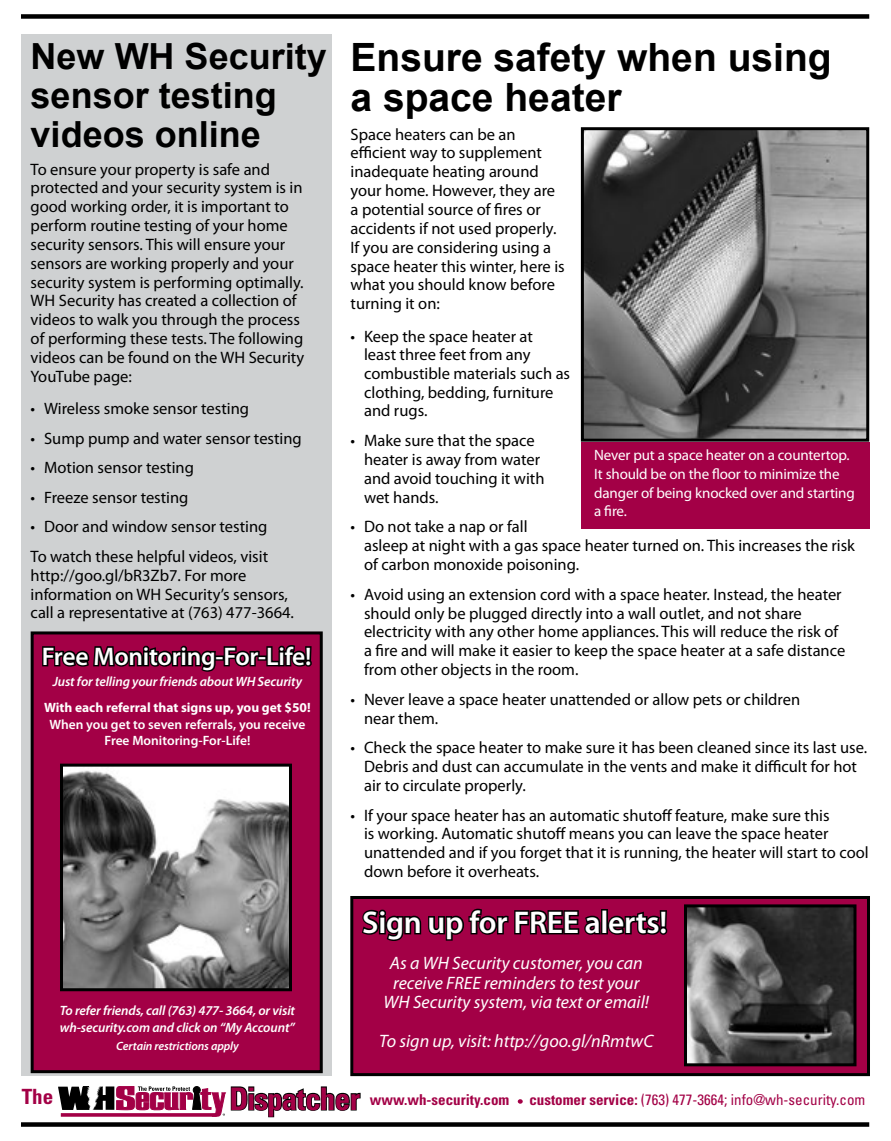
<style>
.page{position:relative;width:891px;height:1141px;background:#fff}
.page>*{position:absolute;margin:0;border:0;box-sizing:border-box;transform-origin:0 0}
.t1{font:700 39px/40.5px "Arial";color:#000}
.t2{font:700 36px/39px "Arial";color:#000}
.t3{font:600 31.5px "Myriad Pro";letter-spacing:-.01em;color:#fff}
.t4{font:600 25.5px "Myriad Pro";letter-spacing:-.01em;color:#fff}
.t5{font:700 condensed 21px "Univers LT Std";color:#a30046}
.t6{font:italic 18px/19.5px "Myriad Pro";color:#fff;text-align:center}
.t7{font:16.65px/18.9px "Myriad Pro";color:#000}
.t8{font:16.5px/18.8px "Myriad Pro";color:#000}
.t9{font:15px/18.8px "Myriad Pro";letter-spacing:-.01em;color:#fff}
.t10{font:condensed 15px "Univers LT Std";color:#a30046}
.t11{font:700 condensed 15px "Univers LT Std";color:#a30046}
.t12{font:italic 600 13.5px/16.5px "Myriad Pro";letter-spacing:-.01em;color:#fff}
.t13{font:600 13.5px/16.5px "Myriad Pro";color:#fff;text-align:center}
.t14{font:700 13.5px "Myriad Pro";color:#fff}
.t15{font:italic 600 12px "Myriad Pro";letter-spacing:-.01em;color:#fff}
.s1{font-size:16.5px}
.s2{font-size:31.05px}
.s3{font-weight:700}
</style>
<div class="page">
<div style="left:21px;top:14px;width:848px;height:5px;background:#000"></div>
<svg style="left:518px;top:1099px;width:5px;height:4px"></svg>
<svg style="left:58px;top:1076px;width:303px;height:42px"></svg>
<div style="left:21px;top:34px;width:311px;height:1042px;background:#cfd1d2"></div>
<div style="left:21px;top:1122px;width:848px;height:5px;background:#000"></div>
<img style="left:585px;top:131px;width:280px;height:307px">
<div style="left:581px;top:127px;width:288px;height:315px;border:3px solid #000"></div>
<div style="left:32px;top:633px;width:289px;height:438px;background:#a30046"></div>
<div style="left:31px;top:631px;width:292px;height:442px;border:3px solid #000"></div>
<svg style="left:41px;top:631px;width:272px;height:41px"></svg>
<img style="left:64px;top:767px;width:224px;height:220px">
<div style="left:60px;top:763px;width:232px;height:228px;border:3px solid #000"></div>
<div style="left:352px;top:897px;width:517px;height:177px;background:#a30046"></div>
<div style="left:350px;top:896px;width:520px;height:180px;border:3px solid #000"></div>
<svg style="left:362px;top:908px;width:306px;height:33px"></svg>
<img style="left:688px;top:908px;width:165px;height:154px">
<div style="left:684px;top:904px;width:173px;height:162px;border:3px solid #000"></div>
<div style="left:581px;top:442px;width:288px;height:86px;background:#a30046"></div>
<h2 class="t2" style="left:31px;top:38px;width:298px">New WH Security sensor testing videos online</h2>
<h1 class="t1" style="left:351px;top:38px;width:483px">Ensure safety when using a space heater</h1>
<p class="t7" style="left:351px;top:125px;width:216px">Space heaters can be an efficient way to supplement inadequate heating around your home. However, they are a potential source of fires or accidents if not used properly.<br>If you are considering using a space heater this winter, here is what you should know before turning it on:</p>
<p class="t8" style="left:364px;top:327px;width:208px;text-indent:-13px">• Keep the space heater at<br>least three feet from any combustible materials such as clothing, bedding, furniture and rugs.</p>
<p class="t7" style="left:364px;top:431px;width:182px;text-indent:-14px"><span class="s1">•</span> Make sure that the space heater is away from water and avoid touching it with wet hands.</p>
<p class="t7" style="left:364px;top:518px;width:492px;text-indent:-14px"><span class="s1">•</span> Do not take a nap or fall<br>asleep at night with a gas space heater turned on. This increases the risk of carbon monoxide poisoning.</p>
<p class="t7" style="left:364px;top:585px;width:483px;text-indent:-14px"><span class="s1">•</span> Avoid using an extension cord with a space heater. Instead, the heater should only be plugged directly into a wall outlet, and not share electricity with any other home appliances. This will reduce the risk of a fire and will make it easier to keep the space heater at a safe distance from other objects in the room.</p>
<p class="t7" style="left:364px;top:690px;width:438px;text-indent:-14px"><span class="s1">•</span> Never leave a space heater unattended or allow pets or children near them.</p>
<p class="t7" style="left:364px;top:738px;width:505px;text-indent:-14px"><span class="s1">•</span> Check the space heater to make sure it has been cleaned since its last use.<br>Debris and dust can accumulate in the vents and make it difficult for hot air to circulate properly.</p>
<p class="t7" style="left:364px;top:806px;width:506px;text-indent:-14px"><span class="s1">•</span> If your space heater has an automatic shutoff feature, make sure this<br>is working. Automatic shutoff means you can leave the space heater unattended and if you forget that it is running, the heater will start to cool down before it overheats.</p>
<p class="t7" style="left:31px;top:160px;width:275px">To ensure your property is safe and protected and your security system is in good working order, it is important to perform routine testing of your home security sensors. This will ensure your sensors are working properly and your security system is performing optimally.<br>WH Security has created a collection of videos to walk you through the process of performing these tests. The following videos can be found on the WH Security YouTube page:</p>
<p class="t8" style="left:31px;top:399px;width:220px">• Wireless smoke sensor testing</p>
<p class="t8" style="left:31px;top:429px;width:273px">• Sump pump and water sensor testing</p>
<p class="t8" style="left:31px;top:458px;width:165px">• Motion sensor testing</p>
<p class="t8" style="left:31px;top:488px;width:159px">• Freeze sensor testing</p>
<p class="t8" style="left:31px;top:518px;width:238px">• Door and window sensor testing</p>
<p class="t7" style="left:31px;top:547px;width:265px">To watch these helpful videos, visit http://goo.gl/bR3Zb7. For more information on WH Security’s sensors, call a representative at (763) 477-3664.</p>
<h3 class="t4" style="left:42px;top:642px;width:271px">Free Monitoring-For-Life!</h3>
<p class="t12" style="left:53px;top:674px;width:251px">Just for telling your friends about WH Security</p>
<p class="t14" style="left:44px;top:700px;width:268px">With each referral that signs up, you get $50!</p>
<p class="t13" style="left:49px;top:716px;width:257px">When you get to seven referrals, you receive<br>Free Monitoring-For-Life!</p>
<p class="t9" style="left:594px;top:446px;width:262px">Never put a space heater on a countertop.<br>It should be on the floor to minimize the danger of being knocked over and starting a fire.</p>
<p class="t12" style="left:60px;top:1002px;width:237px">To refer friends, call (763) 477- 3664, or visit wh-security.com and click on “My Account”</p>
<p class="t15" style="left:116px;top:1040px;width:124px">Certain restrictions apply</p>
<h3 class="t3" style="left:362px;top:905px;width:307px">Sign up for FREE alerts!</h3>
<p class="t6" style="left:384px;top:953px;width:267px">As a WH Security customer, you can receive FREE reminders to test your<br>WH Security system, via text or email!</p>
<p class="t6" style="left:379px;top:1031px;width:276px">To sign up, visit: http://goo.gl/nRmtwC</p>
<p class="t5" style="left:22px;top:1083px;width:33px">The</p>
<p class="t11" style="left:230px;top:1090px;width:281px"><span class="s2">Dispatcher</span> www.wh-security.com</p>
<p class="t10" style="left:529px;top:1090px;width:338px"><span class="s3">customer service:</span> (763) 477-3664; info@wh-security.com</p>
</div>
